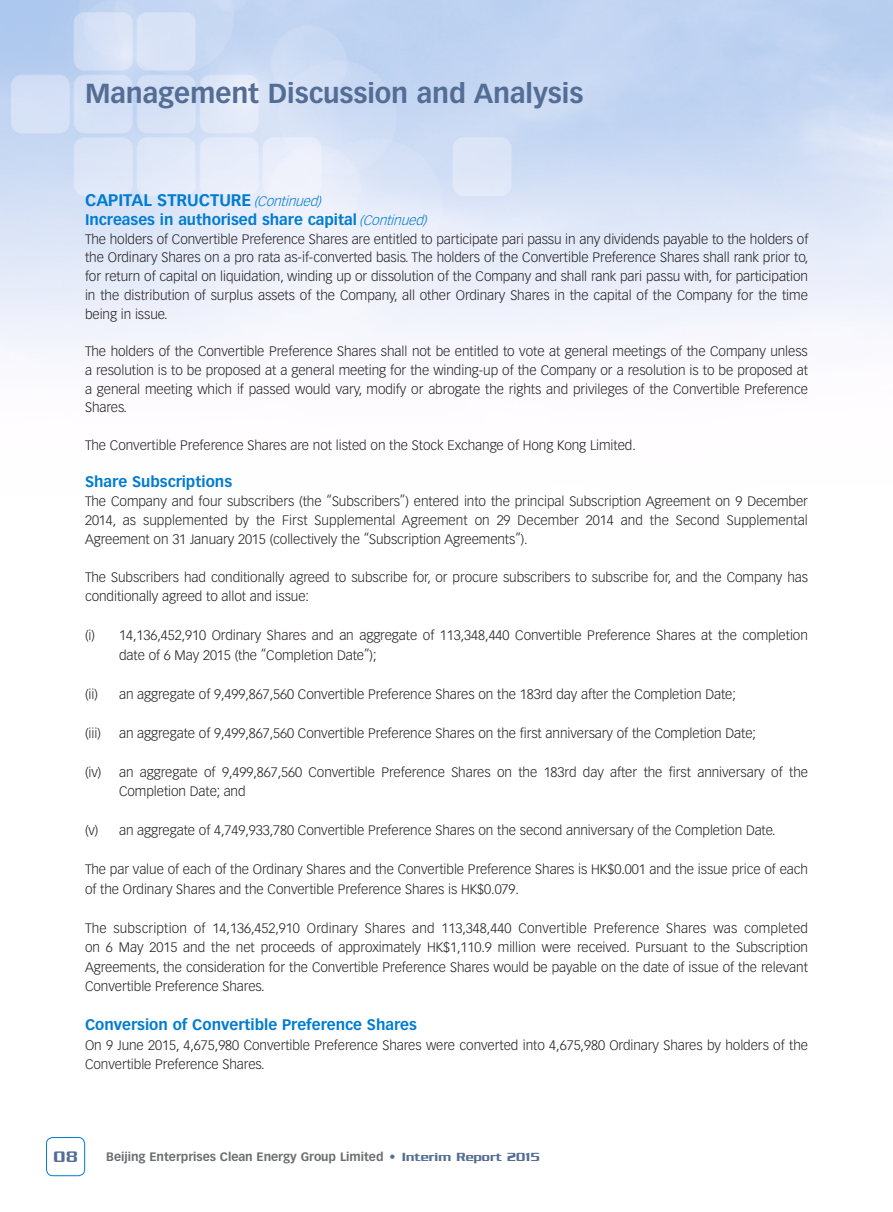
<style>
.page{position:relative;width:893px;height:1212px;background:#fff}
.page>*{position:absolute;margin:0;border:0;box-sizing:border-box;transform-origin:0 0}
.t1{font:700 27px "Vectora LT Std";letter-spacing:-.005em;color:#546d95}
.Heading_1{font:700 16.5px "Vectora LT Std";color:#007cd0}
.t2{font:500 16.5px "Serpentine Std";color:#546d95}
.Heading_2{font:700 15px "Vectora LT Std";color:#007cd0}
.Body_Text{font:300 13.5px/18.8px "Vectora LT Std";letter-spacing:-.005em;color:#231f20}
.t3{font:700 12px "Vectora LT Std";letter-spacing:-.005em;color:#6c6d70}
.s1{font-weight:300;font-style:italic;font-size:13.5px}
.s2{font-weight:300;color:#546d95}
.s3{font-family:"Serpentine Std";font-weight:500;font-size:12.75px;color:#546d95}
</style>
<div class="page">
<img style="left:0;top:0;width:893px;height:1177px">
<div style="left:46px;top:1137px;width:39px;height:39px;border:1px solid #007cd0;border-radius:6px"></div>
<h1 class="t1" style="left:85px;top:77px;width:500px">Management Discussion and Analysis</h1>
<p class="Heading_1" style="left:85px;top:190px;width:242px">CAPITAL STRUCTURE <span class="s1">(Continued)</span></p>
<p class="Heading_2" style="left:85px;top:210px;width:347px">Increases in authorised share capital <span class="s1">(Continued)</span></p>
<p class="Body_Text" style="left:85px;top:230px;width:725px;text-align:justify">The holders of Convertible Preference Shares are entitled to participate pari passu in any dividends payable to the holders of the Ordinary Shares on a pro rata as-if-converted basis. The holders of the Convertible Preference Shares shall rank prior to, for return of capital on liquidation, winding up or dissolution of the Company and shall rank pari passu with, for participation in the distribution of surplus assets of the Company, all other Ordinary Shares in the capital of the Company for the time being in issue.</p>
<p class="Body_Text" style="left:85px;top:342px;width:724px;text-align:justify">The holders of the Convertible Preference Shares shall not be entitled to vote at general meetings of the Company unless a resolution is to be proposed at a general meeting for the winding-up of the Company or a resolution is to be proposed at a general meeting which if passed would vary, modify or abrogate the rights and privileges of the Convertible Preference Shares.</p>
<p class="Body_Text" style="left:85px;top:436px;width:552px">The Convertible Preference Shares are not listed on the Stock Exchange of Hong Kong Limited.</p>
<p class="Heading_2" style="left:85px;top:473px;width:149px">Share Subscriptions</p>
<p class="Body_Text" style="left:85px;top:492px;width:724px;text-align:justify">The Company and four subscribers (the “Subscribers”) entered into the principal Subscription Agreement on 9 December 2014, as supplemented by the First Supplemental Agreement on 29 December 2014 and the Second Supplemental Agreement on 31 January 2015 (collectively the “Subscription Agreements”).</p>
<p class="Body_Text" style="left:85px;top:567px;width:724px;line-height:19.5px">The Subscribers had conditionally agreed to subscribe for, or procure subscribers to subscribe for, and the Company has conditionally agreed to allot and issue:</p>
<p class="Body_Text" style="left:119px;top:626px;width:690px;line-height:19.5px;text-indent:-34px">(i) 14,136,452,910 Ordinary Shares and an aggregate of 113,348,440 Convertible Preference Shares at the completion date of 6 May 2015 (the “Completion Date”);</p>
<p class="Body_Text" style="left:85px;top:685px;width:652px">(ii) an aggregate of 9,499,867,560 Convertible Preference Shares on the 183rd day after the Completion Date;</p>
<p class="Body_Text" style="left:85px;top:724px;width:17px">(iii)</p>
<p class="Body_Text" style="left:119px;top:724px;width:638px">an aggregate of 9,499,867,560 Convertible Preference Shares on the first anniversary of the Completion Date;</p>
<p class="Body_Text" style="left:119px;top:762px;width:690px;line-height:19.5px;text-indent:-34px">(iv) an aggregate of 9,499,867,560 Convertible Preference Shares on the 183rd day after the first anniversary of the<br>Completion Date; and</p>
<p class="Body_Text" style="left:85px;top:821px;width:692px">(v) an aggregate of 4,749,933,780 Convertible Preference Shares on the second anniversary of the Completion Date.</p>
<p class="Body_Text" style="left:85px;top:860px;width:724px;line-height:19.5px">The par value of each of the Ordinary Shares and the Convertible Preference Shares is HK$0.001 and the issue price of each of the Ordinary Shares and the Convertible Preference Shares is HK$0.079.</p>
<p class="Body_Text" style="left:85px;top:918px;width:724px;line-height:19.5px;text-align:justify">The subscription of 14,136,452,910 Ordinary Shares and 113,348,440 Convertible Preference Shares was completed on 6 May 2015 and the net proceeds of approximately HK$1,110.9 million were received. Pursuant to the Subscription Agreements, the consideration for the Convertible Preference Shares would be payable on the date of issue of the relevant Convertible Preference Shares.</p>
<p class="Heading_2" style="left:85px;top:1016px;width:333px">Conversion of Convertible Preference Shares</p>
<p class="Body_Text" style="left:85px;top:1035px;width:724px;line-height:19.5px">On 9 June 2015, 4,675,980 Convertible Preference Shares were converted into 4,675,980 Ordinary Shares by holders of the<br>Convertible Preference Shares.</p>
<p class="t2" style="left:54px;top:1147px;width:26px">08</p>
<p class="t3" style="left:106px;top:1149px;width:435px">Beijing Enterprises Clean Energy Group Limited <span class="s2">•</span> <span class="s3">Interim Report 2015</span></p>
</div>
